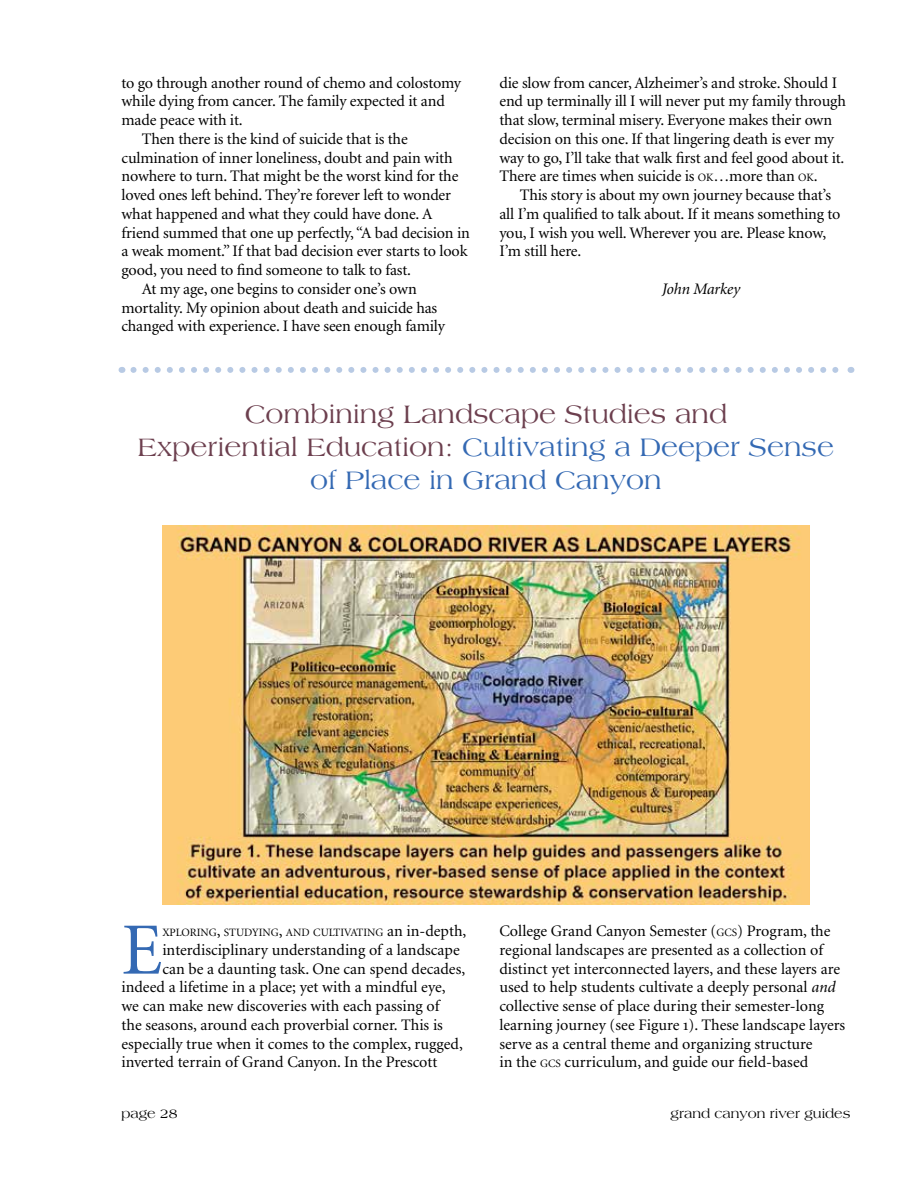
<style>
.page{position:relative;width:918px;height:1188px;background:#fff}
.page>*{position:absolute;margin:0;border:0;box-sizing:border-box;transform-origin:0 0}
.t1{font:73.8px "Minion";color:#3469b3}
.t2{font:27px/33px "Americana";color:#6c3f4e;text-align:center}
.t3{font:16.05px/18.8px "Minion";letter-spacing:-.01em;color:#000}
.t4{font:italic 16.05px "Minion";letter-spacing:-.01em;color:#000}
.t5{font:13.5px "Americana";color:#000}
.t6{font:11.25px "Minion";color:#000}
.s1{font-size:11.25px}
.s2{font-style:inherit}
.s3{color:#3469b3}
.s4{font-size:16.05px}
.s5{font-style:italic}
.s6{font-family:"Minion Exp"}
</style>
<div class="page">
<img style="left:162px;top:526px;width:648px;height:378px">
<svg style="left:133px;top:367px;width:718px;height:6px"></svg>
<p class="t3" style="left:122px;top:74px;width:341px">to go through another round of chemo and colostomy</p>
<p class="t3" style="left:122px;top:93px;width:325px">while dying from cancer. The family expected it and</p>
<p class="t3" style="left:122px;top:111px;width:123px">made peace with it.</p>
<p class="t3" style="left:142px;top:130px;width:268px">Then there is the kind of suicide that is the</p>
<p class="t3" style="left:122px;top:149px;width:333px">culmination of inner loneliness, doubt and pain with</p>
<p class="t3" style="left:122px;top:168px;width:338px">nowhere to turn. That might be the worst kind for the</p>
<p class="t3" style="left:122px;top:186px;width:331px">loved ones left behind. They’re forever left to wonder</p>
<p class="t3" style="left:122px;top:205px;width:312px">what happened and what they could have done. A</p>
<p class="t3" style="left:122px;top:224px;width:350px">friend summed that one up perfectly, “A bad decision in</p>
<p class="t3" style="left:122px;top:243px;width:348px">a weak moment.” If that bad decision ever starts to look</p>
<p class="t3" style="left:122px;top:261px;width:291px">good, you need to find someone to talk to fast.</p>
<p class="t3" style="left:142px;top:280px;width:277px">At my age, one begins to consider one’s own</p>
<p class="t3" style="left:122px;top:299px;width:317px">mortality. My opinion about death and suicide has</p>
<p class="t3" style="left:122px;top:318px;width:325px">changed with experience. I have seen enough family</p>
<p class="t3" style="left:499px;top:74px;width:348px">die slow from cancer, Alzheimer’s and stroke. Should I end up terminally ill I will never put my family through that slow, terminal misery. Everyone makes their own decision on this one. If that lingering death is ever my way to go, I’ll take that walk first and feel good about it.<br>There are times when suicide is <span class="s1">OK</span><span class="s2">…</span>more than <span class="s1">OK</span>.</p>
<p class="t3" style="left:499px;top:186px;width:343px;text-indent:20px">This story is about my own journey because that’s all I’m qualified to talk about. If it means something to you, I wish you well. Wherever you are. Please know, I’m still here.</p>
<p class="t4" style="left:662px;top:281px;width:80px">John Markey</p>
<h2 class="t2" style="left:138px;top:398px;width:698px">Combining Landscape Studies and<br>Experiential Education: <span class="s3">Cultivating a Deeper Sense of Place in Grand Canyon</span></h2>
<h1 class="t1" style="left:122px;top:914px;width:42px">E</h1>
<p class="t6" style="left:162px;top:927px;width:306px">XPLORING<span class="s4">,</span> STUDYING<span class="s4">,</span> AND CULTIVATING <span class="s4">an in-depth,</span></p>
<p class="t3" style="left:162px;top:941px;width:299px">interdisciplinary understanding of a landscape</p>
<p class="t3" style="left:162px;top:960px;width:304px">can be a daunting task. One can spend decades,</p>
<p class="t3" style="left:122px;top:978px;width:326px">indeed a lifetime in a place; yet with a mindful eye,</p>
<p class="t3" style="left:122px;top:997px;width:320px">we can make new discoveries with each passing of</p>
<p class="t3" style="left:122px;top:1016px;width:323px">the seasons, around each proverbial corner. This is</p>
<p class="t3" style="left:122px;top:1035px;width:343px">especially true when it comes to the complex, rugged,</p>
<p class="t3" style="left:122px;top:1053px;width:317px">inverted terrain of Grand Canyon. In the Prescott</p>
<p class="t3" style="left:499px;top:922px;width:347px">College Grand Canyon Semester (<span class="s1">GCS</span>) Program, the regional landscapes are presented as a collection of distinct yet interconnected layers, and these layers are used to help students cultivate a deeply personal <span class="s5">and </span>collective sense of place during their semester-long learning journey (see Figure <span class="s6">1</span>). These landscape layers serve as a central theme and organizing structure<br>in the <span class="s1">GCS</span> curriculum, and guide our field-based</p>
<p class="t5" style="left:122px;top:1106px;width:58px">page 28</p>
<p class="t5" style="left:671px;top:1106px;width:181px">grand canyon river guides</p>
</div>
